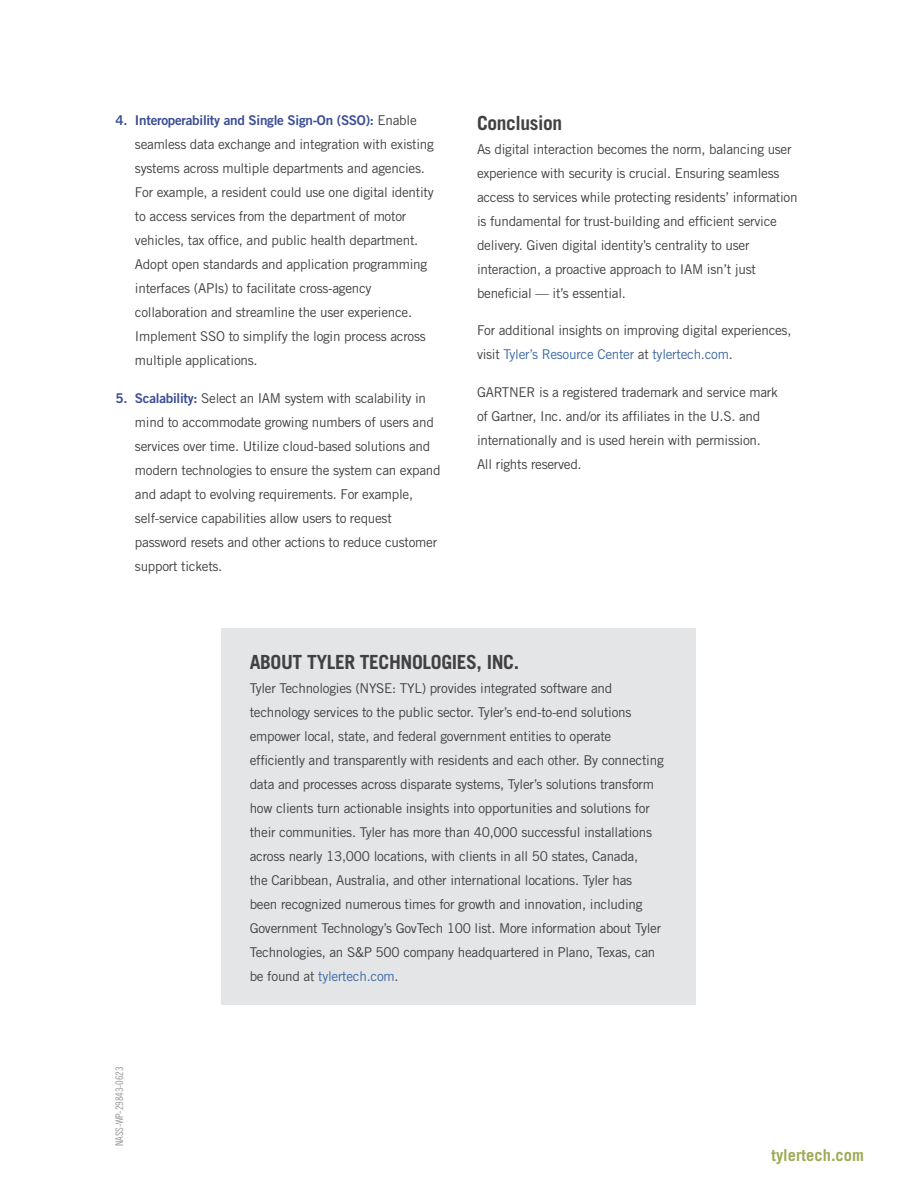
<style>
.page{position:relative;width:918px;height:1188px;background:#fff}
.page>*{position:absolute;margin:0;border:0;box-sizing:border-box;transform-origin:0 0}
.t1{font:700 19.5px "Trade Gothic LT Std";letter-spacing:-.02em;color:#414042}
.t2{font:700 16.5px "Trade Gothic LT Std";color:#a0ab57}
.t3{font:13.5px/24px "Trade Gothic LT Std";letter-spacing:-.02em;color:#414042}
.t4{font:13.5px "Trade Gothic LT Std Bd 2";letter-spacing:-.02em;color:#3b4d96}
.t5{font:10.5px "Trade Gothic LT Std Cn 18";letter-spacing:-.02em;color:#979797}
.s1{font-family:"Trade Gothic LT Std";color:#414042}
.s2{font-family:"Trade Gothic LT Std Bd 2";color:#3b4d96}
.s3{color:#3a68a5}
</style>
<div class="page">
<div style="left:222px;top:628px;width:474px;height:377px;background:#e4e5e6"></div>
<p class="t4" style="left:116px;top:112px;width:303px">4. Interoperability and Single Sign-On (SSO): <span class="s1">Enable</span></p>
<p class="t3" style="left:135px;top:132px;width:300px">seamless data exchange and integration with existing systems across multiple departments and agencies.<br>For example, a resident could use one digital identity to access services from the department of motor vehicles, tax office, and public health department.<br>Adopt open standards and application programming interfaces (APIs) to facilitate cross-agency collaboration and streamline the user experience.<br>Implement SSO to simplify the login process across multiple applications.</p>
<p class="t3" style="left:135px;top:386px;width:307px;text-indent:-19px"><span class="s2">5. Scalability:</span> Select an IAM system with scalability in mind to accommodate growing numbers of users and services over time. Utilize cloud-based solutions and modern technologies to ensure the system can expand and adapt to evolving requirements. For example, self-service capabilities allow users to request password resets and other actions to reduce customer support tickets.</p>
<h1 class="t1" style="left:477px;top:111px;width:87px">Conclusion</h1>
<p class="t3" style="left:477px;top:137px;width:322px">As digital interaction becomes the norm, balancing user experience with security is crucial. Ensuring seamless access to services while protecting residents’ information is fundamental for trust-building and efficient service delivery. Given digital identity’s centrality to user interaction, a proactive approach to IAM isn’t just beneficial — it’s essential.</p>
<p class="t3" style="left:477px;top:318px;width:316px">For additional insights on improving digital experiences, visit <span class="s3">Tyler’s Resource Center</span> at <span class="s3">tylertech.com</span>.</p>
<p class="t3" style="left:477px;top:380px;width:302px">GARTNER is a registered trademark and service mark of Gartner, Inc. and/or its affiliates in the U.S. and internationally and is used herein with permission.<br>All rights reserved.</p>
<p class="t5" style="left:113px;top:1146px;width:81px;rotate:-90deg">NASS-WP-29843-0623</p>
<h1 class="t1" style="left:250px;top:650px;width:271px">ABOUT TYLER TECHNOLOGIES, INC.</h1>
<p class="t3" style="left:250px;top:676px;width:416px">Tyler Technologies (NYSE: TYL) provides integrated software and technology services to the public sector. Tyler’s end-to-end solutions empower local, state, and federal government entities to operate efficiently and transparently with residents and each other. By connecting data and processes across disparate systems, Tyler’s solutions transform how clients turn actionable insights into opportunities and solutions for their communities. Tyler has more than 40,000 successful installations across nearly 13,000 locations, with clients in all 50 states, Canada,<br>the Caribbean, Australia, and other international locations. Tyler has<br>been recognized numerous times for growth and innovation, including Government Technology’s GovTech 100 list. More information about Tyler Technologies, an S&amp;P 500 company headquartered in Plano, Texas, can be found at <span class="s3">tylertech.com</span>.</p>
<p class="t2" style="left:771px;top:1145px;width:94px">tylertech.com</p>
</div>
